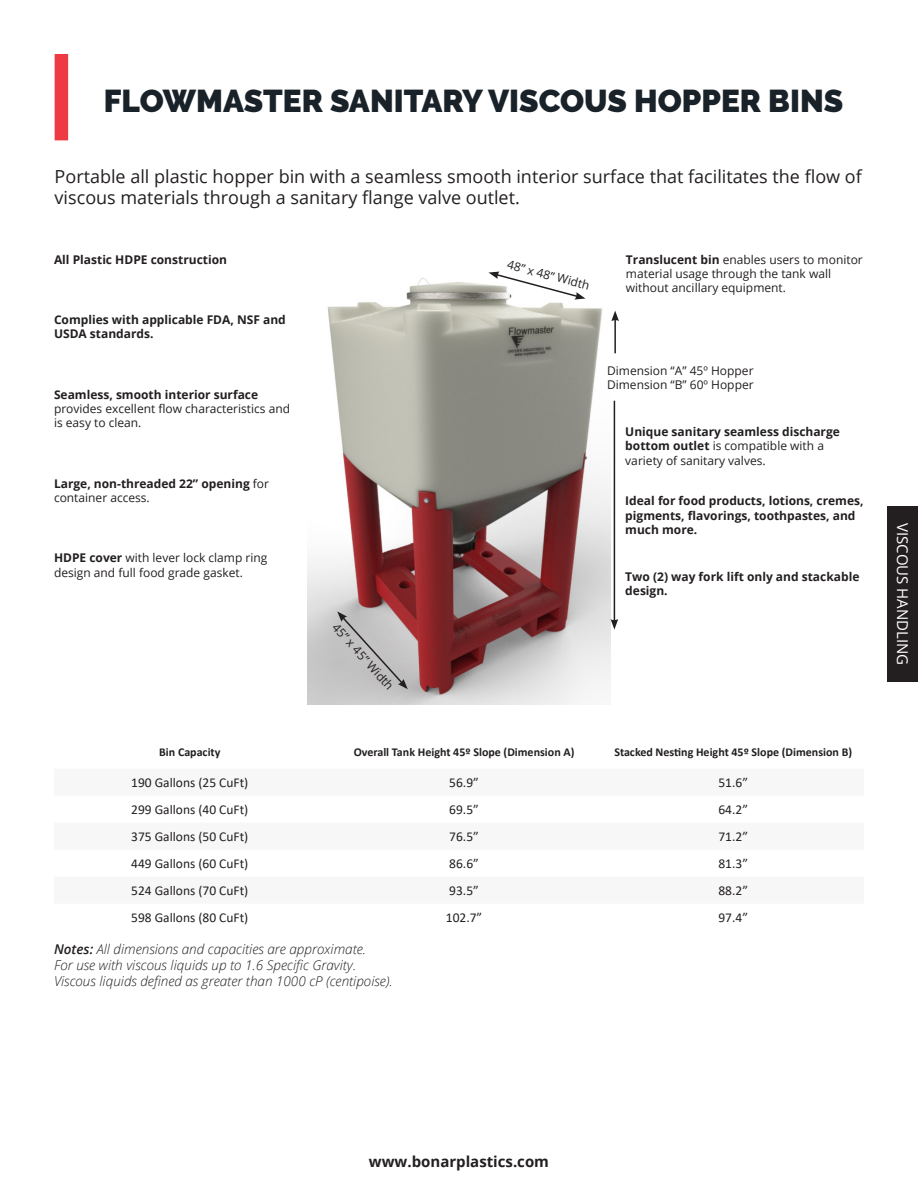
<style>
.page{position:relative;width:918px;height:1188px;background:#fff}
.page>*{position:absolute;margin:0;border:0;box-sizing:border-box;transform-origin:0 0}
.t1{font:900 31.5px "Raleway";color:#1a2229}
.t2{font:18px/21.6px "Open Sans";color:#231f20}
.t3{font:700 15px "Open Sans";color:#231f20}
.t4{font:15px "Open Sans";color:#fff}
.t5{font:13.5px "Calibri";color:#231f20}
.t6{font:italic 300 13.5px "Open Sans";color:#231f20}
.t7{font:700 12px/14.4px "Open Sans";color:#231f20}
.t8{font:12px/14.4px "Open Sans";color:#231f20}
.t9{font:700 12px "Calibri";color:#231f20}
.s1{font-weight:700}
.s2{font-weight:400}
.s3{font-weight:600}
</style>
<div class="page">
<div style="left:888px;top:506px;width:30px;height:176px;background:#231f20"></div>
<div style="left:55px;top:54px;width:13px;height:86px;background:#ee3a42"></div>
<img style="left:307px;top:271px;width:304px;height:433px">
<hr style="left:614px;top:401px;width:1px;height:220px;background:#231f20">
<svg style="left:611px;top:619px;width:7px;height:11px"></svg>
<hr style="left:614px;top:319px;width:2px;height:34px;background:#231f20">
<svg style="left:611px;top:311px;width:8px;height:10px"></svg>
<svg style="left:337px;top:611px;width:71px;height:78px;background:#bcb9b9"></svg>
<svg style="left:489px;top:272px;width:97px;height:28px"></svg>
<p class="t1" style="left:104px;top:83px;width:741px">FLOWMASTER SANITARY VISCOUS HOPPER BINS</p>
<p class="t2" style="left:55px;top:165px;width:809px">Portable all plastic hopper bin with a seamless smooth interior surface that facilitates the flow of viscous materials through a sanitary flange valve outlet.</p>
<p class="t7" style="left:54px;top:252px;width:175px">All Plastic HDPE construction</p>
<p class="t7" style="left:54px;top:312px;width:233px">Complies with applicable FDA, NSF and<br>USDA standards.</p>
<p class="t8" style="left:54px;top:387px;width:238px"><span class="s1">Seamless, smooth interior surface </span>provides excellent flow characteristics and is easy to clean.</p>
<p class="t7" style="left:54px;top:476px;width:217px">Large, non-threaded 22” opening <span class="s2">for container access.</span></p>
<p class="t8" style="left:54px;top:550px;width:215px"><span class="s1">HDPE cover</span> with lever lock clamp ring design and full food grade gasket.</p>
<p class="t8" style="left:340px;top:620px;width:86px;rotate:48deg">45” x 45” Width</p>
<p class="t8" style="left:510px;top:257px;width:86px;rotate:15deg">48” x 48” Width</p>
<p class="t8" style="left:626px;top:252px;width:238px"><span class="s1">Translucent bin</span> enables users to monitor material usage through the tank wall without ancillary equipment.</p>
<p class="t8" style="left:607px;top:363px;width:148px">Dimension “A” 45º Hopper</p>
<p class="t8" style="left:607px;top:377px;width:148px">Dimension “B” 60º Hopper</p>
<p class="t7" style="left:625px;top:424px;width:216px">Unique sanitary seamless discharge bottom outlet <span class="s2">is compatible with a variety of sanitary valves.</span></p>
<p class="t7" style="left:625px;top:493px;width:240px">Ideal for food products, lotions, cremes, pigments, flavorings, toothpastes, and much more.</p>
<p class="t7" style="left:625px;top:569px;width:236px">Two (2) way fork lift only and stackable design.</p>
<p class="t9" style="left:159px;top:744px;width:63px">Bin Capacity</p>
<p class="t9" style="left:354px;top:744px;width:222px">Overall Tank Height 45º Slope (Dimension A)</p>
<p class="t9" style="left:614px;top:744px;width:239px">Stacked Nesting Height 45º Slope (Dimension B)</p>
<p class="t5" style="left:131px;top:773px;width:119px">190 Gallons (25 CuFt)</p>
<p class="t5" style="left:449px;top:773px;width:31px">56.9”</p>
<p class="t5" style="left:718px;top:773px;width:31px">51.6”</p>
<p class="t5" style="left:131px;top:800px;width:119px">299 Gallons (40 CuFt)</p>
<p class="t5" style="left:449px;top:800px;width:31px">69.5”</p>
<p class="t5" style="left:718px;top:800px;width:31px">64.2”</p>
<p class="t5" style="left:131px;top:827px;width:119px">375 Gallons (50 CuFt)</p>
<p class="t5" style="left:449px;top:827px;width:31px">76.5”</p>
<p class="t5" style="left:718px;top:827px;width:31px">71.2”</p>
<p class="t5" style="left:131px;top:854px;width:119px">449 Gallons (60 CuFt)</p>
<p class="t5" style="left:449px;top:854px;width:31px">86.6”</p>
<p class="t5" style="left:718px;top:854px;width:31px">81.3”</p>
<p class="t5" style="left:131px;top:881px;width:119px">524 Gallons (70 CuFt)</p>
<p class="t5" style="left:449px;top:881px;width:31px">93.5”</p>
<p class="t5" style="left:718px;top:881px;width:31px">88.2”</p>
<p class="t5" style="left:131px;top:908px;width:119px">598 Gallons (80 CuFt)</p>
<p class="t5" style="left:446px;top:908px;width:38px">102.7”</p>
<p class="t5" style="left:718px;top:908px;width:31px">97.4”</p>
<p class="t6" style="left:54px;top:939px;width:314px"><span class="s3">Notes:</span> All dimensions and capacities are approximate.</p>
<p class="t6" style="left:54px;top:956px;width:304px">For use with viscous liquids up to 1.6 Specific Gravity.</p>
<p class="t6" style="left:54px;top:972px;width:340px">Viscous liquids defined as greater than 1000 cP (centipoise).</p>
<p class="t4" style="left:913px;top:523px;width:144px;rotate:90deg">VISCOUS HANDLING</p>
<p class="t3" style="left:369px;top:1151px;width:182px">www.bonarplastics.com</p>
</div>
